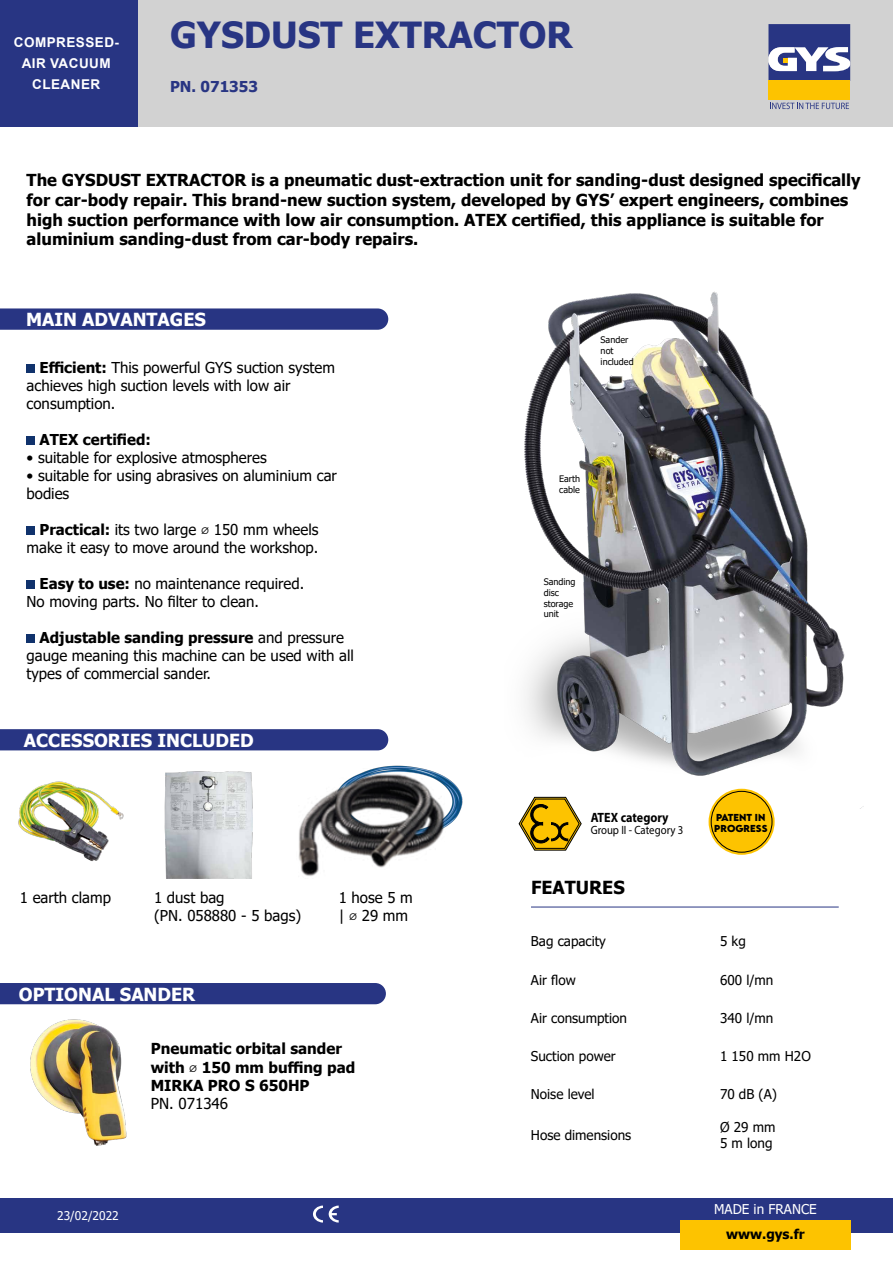
<style>
.page{position:relative;width:893px;height:1263px;background:#fff}
.page>*{position:absolute;margin:0;border:0;box-sizing:border-box;transform-origin:0 0}
.t1{font:700 36px "Tahoma";color:#283583}
.t2{font:700 18px "Tahoma";color:#fff}
.t3{font:700 18px "Tahoma";color:#000}
.t4{font:700 16.5px/19.8px "Tahoma";color:#000}
.t5{font:700 15.15px/18.1px "Tahoma";color:#000}
.t6{font:15.15px "Tahoma";color:#000}
.t7{font:15px/18px "Tahoma";color:#000}
.t8{font:700 15px "Tahoma";color:#000}
.t9{font:700 15px "Tahoma";color:#283583}
.t10{font:13.5px/16.2px "Tahoma";color:#000}
.t11{font:700 13.5px/21px "Arial";letter-spacing:.035em;color:#fff;text-align:center}
.t12{font:13.5px "Tahoma";color:#fff}
.t13{font:700 13.5px "Myriad Pro";color:#000;scale:.9 1}
.t14{font:700 13.5px "Tahoma";color:#000}
.t15{font:12px "Myriad Pro";color:#000;scale:.9 1}
.t16{font:12px "Tahoma";color:#fff}
.t17{font:9px/10.8px "Tahoma";color:#000}
.t18{font:700 9px/10.8px "LEMONMILK";color:#000}
.s1{font-weight:700}
.s2{font-family:"Cambria"}
.s3{font-family:"Cambria";font-weight:400;font-size:15px}
</style>
<div class="page">
<div style="left:137px;top:0;width:756px;height:127px;background:#d2d2d2"></div>
<div style="left:0;top:1198px;width:893px;height:34px;background:#283583"></div>
<div style="left:768px;top:81px;width:82px;height:19px;background:#fdc300"></div>
<svg style="left:768px;top:24px;width:82px;height:57px;background:#676ea1"></svg>
<svg style="left:770px;top:103px;width:79px;height:6px"></svg>
<div style="left:0;top:0;width:137px;height:127px;background:#283583"></div>
<div style="left:680px;top:1220px;width:170px;height:30px;background:#fdc300"></div>
<svg style="left:313px;top:1205px;width:10px;height:17px"></svg>
<svg style="left:329px;top:1205px;width:10px;height:17px"></svg>
<div style="left:0;top:729px;width:388px;height:21px;background:#283583"></div>
<div style="left:0;top:983px;width:386px;height:21px;background:#283583"></div>
<img style="left:524px;top:291px;width:339px;height:518px">
<img style="left:30px;top:1019px;width:97px;height:127px">
<img style="left:165px;top:771px;width:88px;height:107px">
<img style="left:372px;top:765px;width:91px;height:59px">
<img style="left:298px;top:769px;width:152px;height:107px">
<img style="left:18px;top:781px;width:106px;height:80px">
<svg style="left:519px;top:797px;width:63px;height:53px"></svg>
<svg style="left:0;top:308px;width:388px;height:22px;background:#2f3c87"></svg>
<div style="left:27px;top:365px;width:8px;height:8px;background:#10326c"></div>
<div style="left:27px;top:437px;width:8px;height:8px;background:#10326c"></div>
<div style="left:27px;top:527px;width:8px;height:8px;background:#10326c"></div>
<div style="left:27px;top:581px;width:8px;height:8px;background:#10326c"></div>
<div style="left:27px;top:635px;width:8px;height:8px;background:#10326c"></div>
<hr style="left:531px;top:907px;width:308px;height:1px;background:#283583">
<div style="left:709px;top:789px;width:66px;height:66px;background:#fdc300;border-radius:50%"></div>
<div style="left:711px;top:791px;width:61px;height:61px;border:1px solid #000;border-radius:50%"></div>
<p class="t11" style="left:14px;top:32px;width:107px">COMPRESSED-</p>
<p class="t11" style="left:22px;top:53px;width:91px">AIR VACUUM<br>CLEANER</p>
<h1 class="t1" style="left:170px;top:9px;width:404px">GYSDUST EXTRACTOR</h1>
<p class="t9" style="left:170px;top:76px;width:89px">PN. 071353</p>
<p class="t4" style="left:27px;top:171px;width:836px">The GYSDUST EXTRACTOR is a pneumatic dust-extraction unit for sanding-dust designed specifically for car-body repair. This brand-new suction system, developed by GYS’ expert engineers, combines high suction performance with low air consumption. ATEX certified, this appliance is suitable for aluminium sanding-dust from car-body repairs.</p>
<p class="t2" style="left:26px;top:307px;width:181px">MAIN ADVANTAGES</p>
<p class="t7" style="left:27px;top:359px;width:310px;text-indent:13px"><span class="s1">Efficient:</span> This powerful GYS suction system achieves high suction levels with low air consumption.</p>
<p class="t8" style="left:40px;top:429px;width:113px">ATEX certified:</p>
<p class="t7" style="left:27px;top:449px;width:242px">• suitable for explosive atmospheres</p>
<p class="t7" style="left:27px;top:467px;width:312px">• suitable for using abrasives on aluminium car bodies</p>
<p class="t7" style="left:27px;top:521px;width:293px;text-align:right"><span class="s1">Practical:</span> its two large <span class="s2">⌀</span> 150 mm wheels make it easy to move around the workshop.</p>
<p class="t7" style="left:27px;top:575px;width:279px;text-indent:13px"><span class="s1">Easy to use:</span> no maintenance required.<br>No moving parts. No filter to clean.</p>
<p class="t7" style="left:27px;top:629px;width:329px;text-indent:13px"><span class="s1">Adjustable sanding pressure</span> and pressure gauge meaning this machine can be used with all types of commercial sander.</p>
<p class="t2" style="left:24px;top:727px;width:232px">ACCESSORIES INCLUDED</p>
<p class="t7" style="left:20px;top:889px;width:93px">1 earth clamp</p>
<p class="t7" style="left:154px;top:889px;width:149px">1 dust bag<br>(PN. 058880 - 5 bags)</p>
<p class="t7" style="left:339px;top:889px;width:76px">1 hose 5 m | <span class="s2">⌀</span> 29 mm</p>
<p class="t2" style="left:19px;top:982px;width:178px">OPTIONAL SANDER</p>
<p class="t5" style="left:151px;top:1040px;width:206px">Pneumatic orbital sander with <span class="s3">⌀</span> 150 mm buffing pad<br>MIRKA PRO S 650HP</p>
<p class="t6" style="left:151px;top:1093px;width:79px">PN. 071346</p>
<p class="t16" style="left:57px;top:1207px;width:63px">23/02/2022</p>
<p class="t17" style="left:601px;top:335px;width:35px">Sander not included</p>
<p class="t17" style="left:559px;top:474px;width:23px">Earth cable</p>
<p class="t17" style="left:544px;top:577px;width:33px">Sanding disc storage unit</p>
<p class="t13" style="left:591px;top:808px;width:88px">ATEX category</p>
<p class="t15" style="left:591px;top:822px;width:105px">Group II - Category 3</p>
<p class="t3" style="left:531px;top:875px;width:95px">FEATURES</p>
<p class="t18" style="left:714px;top:812px;width:55px">PATENT IN<br>PROGRESS</p>
<p class="t10" style="left:531px;top:934px;width:77px">Bag capacity</p>
<p class="t10" style="left:720px;top:934px;width:27px">5 kg</p>
<p class="t10" style="left:531px;top:972px;width:46px">Air flow</p>
<p class="t10" style="left:720px;top:972px;width:55px">600 l/mn</p>
<p class="t10" style="left:531px;top:1011px;width:98px">Air consumption</p>
<p class="t10" style="left:720px;top:1011px;width:55px">340 l/mn</p>
<p class="t10" style="left:531px;top:1049px;width:86px">Suction power</p>
<p class="t10" style="left:720px;top:1049px;width:92px">1 150 mm H2O</p>
<p class="t10" style="left:531px;top:1087px;width:65px">Noise level</p>
<p class="t10" style="left:720px;top:1087px;width:59px">70 dB (A)</p>
<p class="t10" style="left:531px;top:1127px;width:102px">Hose dimensions</p>
<p class="t10" style="left:720px;top:1119px;width:57px">Ø 29 mm<br>5 m long</p>
<p class="t12" style="left:714px;top:1200px;width:104px">MADE in FRANCE</p>
<p class="t14" style="left:726px;top:1225px;width:80px">www.gys.fr</p>
</div>
